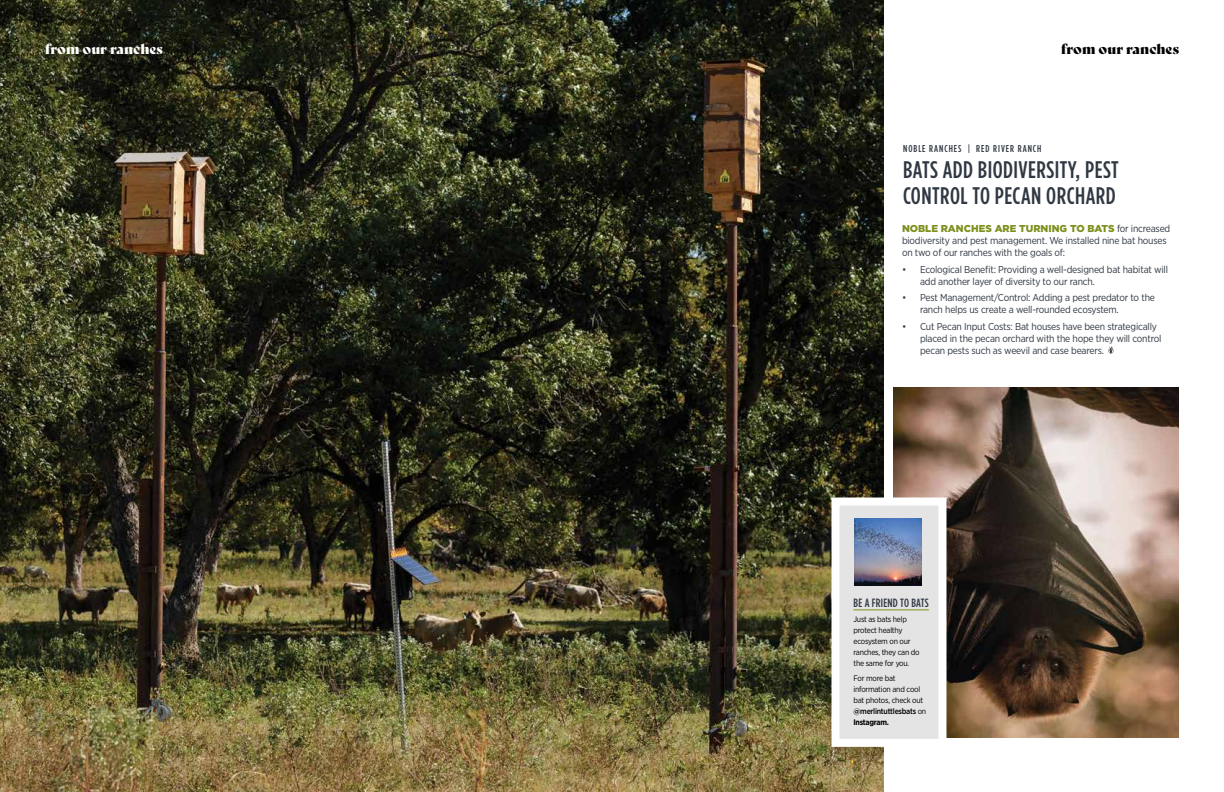
<style>
.page{position:relative;width:1224px;height:792px;background:#fff}
.page>*{position:absolute;margin:0;border:0;box-sizing:border-box;transform-origin:0 0}
.t1{font:500 24px/26px "Gotham Condensed";letter-spacing:.02em;color:#303843}
.t2{font:14px "Bely Display";color:#fff}
.t3{font:14px "Bely Display";color:#000}
.t4{font:500 12px "Gotham Condensed";letter-spacing:.02em;color:#303843}
.t5{font:10px/12px "Gotham Narrow";letter-spacing:-.02em;color:#303843}
.t6{font:900 10px "Gotham";color:#7c901c}
.t7{font:500 10px "Gotham Condensed";letter-spacing:.1em;color:#303843}
.t8{font:8px/11px "Gotham Narrow";letter-spacing:-.03em;color:#000}
.s1{font-family:"Gotham Narrow";font-weight:400;color:#303843}
.s2{font-weight:500}
.s3{font-weight:700}
</style>
<div class="page">
<img style="left:0;top:0;width:883px;height:792px">
<img style="left:893px;top:387px;width:286px;height:351px">
<svg style="left:828px;top:494px;width:122px;height:257px"></svg>
<svg style="left:1108px;top:347px;width:6px;height:6px"></svg>
<hr style="left:854px;top:610px;width:75px;height:1px;background:#7c901c">
<img style="left:854px;top:519px;width:68px;height:67px">
<h2 class="t2" style="left:45px;top:38px;width:119px">from our ranches</h2>
<h2 class="t3" style="left:1061px;top:38px;width:119px">from our ranches</h2>
<p class="t7" style="left:903px;top:143px;width:140px">NOBLE RANCHES | RED RIVER RANCH</p>
<h1 class="t1" style="left:903px;top:156px;width:217px">BATS ADD BIODIVERSITY, PEST<br>CONTROL TO PECAN ORCHARD</h1>
<p class="t6" style="left:902px;top:222px;width:270px">NOBLE RANCHES ARE TURNING TO BATS <span class="s1">for increased</span></p>
<p class="t5" style="left:902px;top:234px;width:266px">biodiversity and pest management. We installed nine bat houses on two of our ranches with the goals of:</p>
<p class="t5" style="left:920px;top:263px;width:250px;text-indent:-18px">• Ecological Benefit: Providing a well-designed bat habitat will add another layer of diversity to our ranch.</p>
<p class="t5" style="left:920px;top:291px;width:236px;text-indent:-18px">• Pest Management/Control: Adding a pest predator to the ranch helps us create a well-rounded ecosystem.</p>
<p class="t5" style="left:920px;top:320px;width:243px;text-indent:-18px">• Cut Pecan Input Costs: Bat houses have been strategically placed in the pecan orchard with the hope they will control pecan pests such as weevil and case bearers.</p>
<p class="t4" style="left:854px;top:596px;width:77px">BE A FRIEND TO BATS</p>
<p class="t8" style="left:854px;top:613px;width:68px">Just as bats help protect healthy ecosystem on our ranches, they can do the same for you.</p>
<p class="t8" style="left:854px;top:673px;width:74px">For more bat information and cool bat photos, check out <span class="s2">@merlintuttlesbats</span> on<br><span class="s3">Instagram.</span></p>
</div>
